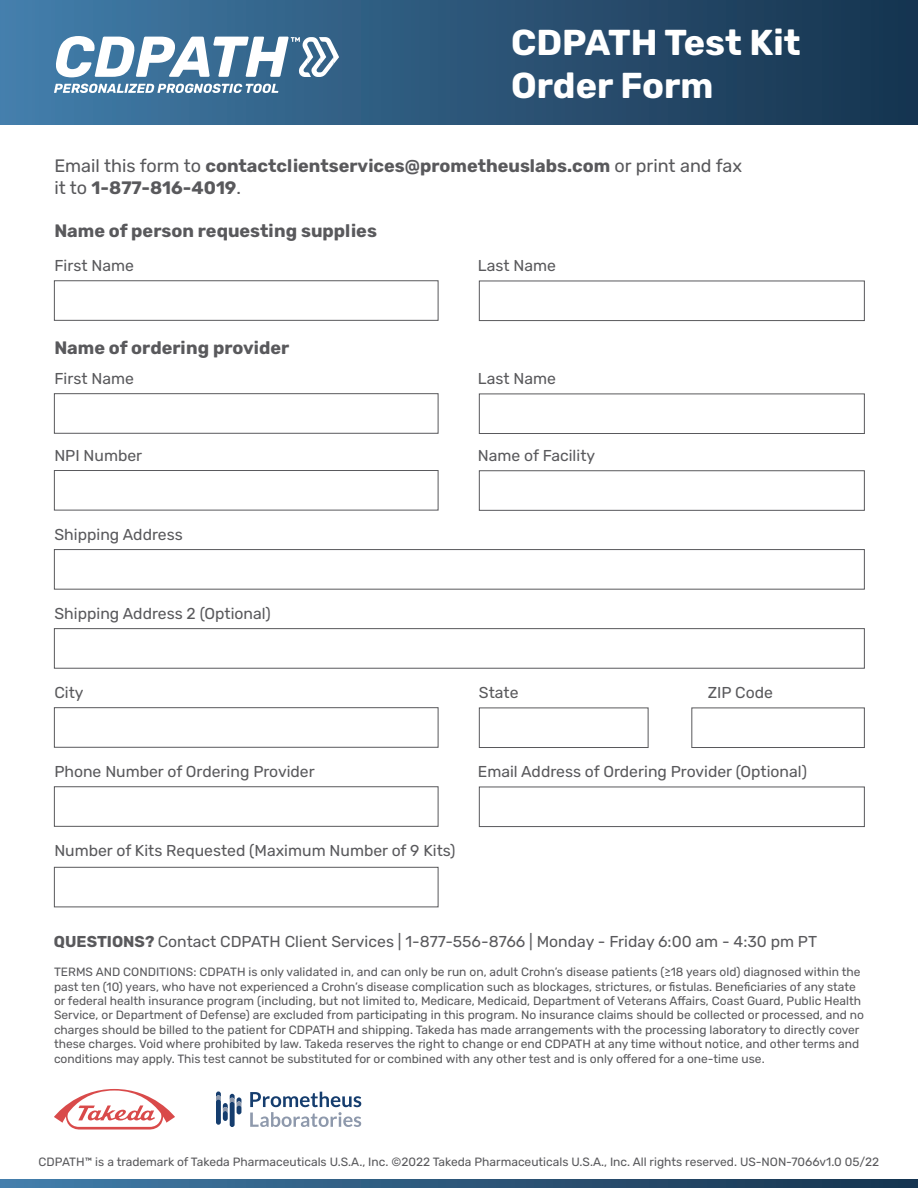
<style>
.page{position:relative;width:918px;height:1188px;background:#fff}
.page>*{position:absolute;margin:0;border:0;box-sizing:border-box;transform-origin:0 0}
.t1{font:700 36px/43.2px "Rubik";color:#fff}
.t2{font:700 18px/21.6px "Rubik";color:#59595c}
.t3{font:15.75px "Rubik";color:#59595c}
.t4{font:12px/14.4px "Rubik";color:#59595c}
.s1{font-weight:400}
.s2{font-weight:700}
</style>
<div class="page">
<svg style="left:54px;top:1089px;width:121px;height:41px"></svg>
<div style="left:0;top:0;width:918px;height:124px;background:linear-gradient(to right,#437da9,#16324d)"></div>
<svg style="left:0;top:1179px;width:918px;height:9px;background:#2c577b"></svg>
<div style="left:54px;top:280px;width:384px;height:41px;border:1px solid #59595c"></div>
<div style="left:54px;top:393px;width:384px;height:41px;border:1px solid #59595c"></div>
<div style="left:54px;top:470px;width:384px;height:40px;border:1px solid #59595c"></div>
<div style="left:54px;top:786px;width:384px;height:41px;border:1px solid #59595c"></div>
<div style="left:54px;top:707px;width:384px;height:41px;border:1px solid #59595c"></div>
<div style="left:54px;top:867px;width:384px;height:40px;border:1px solid #59595c"></div>
<div style="left:479px;top:708px;width:169px;height:40px;border:1px solid #59595c"></div>
<div style="left:691px;top:708px;width:174px;height:40px;border:1px solid #59595c"></div>
<div style="left:54px;top:549px;width:811px;height:41px;border:1px solid #59595c"></div>
<div style="left:54px;top:628px;width:811px;height:41px;border:1px solid #59595c"></div>
<div style="left:479px;top:281px;width:386px;height:40px;border:1px solid #59595c"></div>
<div style="left:479px;top:394px;width:386px;height:40px;border:1px solid #59595c"></div>
<div style="left:479px;top:470px;width:386px;height:41px;border:1px solid #59595c"></div>
<div style="left:479px;top:787px;width:386px;height:40px;border:1px solid #59595c"></div>
<svg style="left:250px;top:1092px;width:111px;height:35px"></svg>
<div style="left:223px;top:1111px;width:5px;height:10px;background:#153d6e;border-radius:3px"></div>
<div style="left:216px;top:1099px;width:5px;height:26px;background:#153d6e;border-radius:2px"></div>
<svg style="left:216px;top:1091px;width:25px;height:23px"></svg>
<div style="left:230px;top:1102px;width:5px;height:25px;background:#153d6e;border-radius:2px"></div>
<svg style="left:54px;top:84px;width:224px;height:9px"></svg>
<svg style="left:56px;top:36px;width:283px;height:41px"></svg>
<h1 class="t1" style="left:511px;top:22px;width:291px">CDPATH Test Kit<br>Order Form</h1>
<h2 class="t2" style="left:54px;top:156px;width:689px"><span class="s1">Email this form to</span> contactclientservices@prometheuslabs.com <span class="s1">or print and fax it to</span> 1-877-816-4019<span class="s1">.</span></h2>
<h2 class="t2" style="left:54px;top:220px;width:324px">Name of person requesting supplies</h2>
<h3 class="t3" style="left:54px;top:257px;width:81px">First Name</h3>
<h3 class="t3" style="left:478px;top:257px;width:80px">Last Name</h3>
<h2 class="t2" style="left:54px;top:338px;width:236px">Name of ordering provider</h2>
<h3 class="t3" style="left:54px;top:369px;width:81px">First Name</h3>
<h3 class="t3" style="left:478px;top:370px;width:80px">Last Name</h3>
<h3 class="t3" style="left:54px;top:446px;width:89px">NPI Number</h3>
<h3 class="t3" style="left:478px;top:447px;width:119px">Name of Facility</h3>
<h3 class="t3" style="left:54px;top:525px;width:130px">Shipping Address</h3>
<h3 class="t3" style="left:54px;top:604px;width:218px">Shipping Address 2 (Optional)</h3>
<h3 class="t3" style="left:54px;top:683px;width:31px">City</h3>
<h3 class="t3" style="left:479px;top:684px;width:41px">State</h3>
<h3 class="t3" style="left:708px;top:684px;width:67px">ZIP Code</h3>
<h3 class="t3" style="left:54px;top:763px;width:262px">Phone Number of Ordering Provider</h3>
<h3 class="t3" style="left:478px;top:763px;width:331px">Email Address of Ordering Provider (Optional)</h3>
<h3 class="t3" style="left:54px;top:842px;width:403px">Number of Kits Requested (Maximum Number of 9 Kits)</h3>
<h3 class="t3" style="left:54px;top:933px;width:765px"><span class="s2">QUESTIONS?</span> Contact CDPATH Client Services | 1-877-556-8766 | Monday - Friday 6:00 am - 4:30 pm PT</h3>
<p class="t4" style="left:54px;top:965px;width:811px">TERMS AND CONDITIONS: CDPATH is only validated in, and can only be run on, adult Crohn’s disease patients (≥18 years old) diagnosed within the past ten (10) years, who have not experienced a Crohn’s disease complication such as blockages, strictures, or fistulas. Beneficiaries of any state or federal health insurance program (including, but not limited to, Medicare, Medicaid, Department of Veterans Affairs, Coast Guard, Public Health Service, or Department of Defense) are excluded from participating in this program. No insurance claims should be collected or processed, and no charges should be billed to the patient for CDPATH and shipping. Takeda has made arrangements with the processing laboratory to directly cover these charges. Void where prohibited by law. Takeda reserves the right to change or end CDPATH at any time without notice, and other terms and conditions may apply. This test cannot be substituted for or combined with any other test and is only offered for a one-time use.</p>
<p class="t4" style="left:39px;top:1155px;width:842px">CDPATH™ is a trademark of Takeda Pharmaceuticals U.S.A., Inc. ©2022 Takeda Pharmaceuticals U.S.A., Inc. All rights reserved. US-NON-7066v1.0 05/22</p>
</div>
